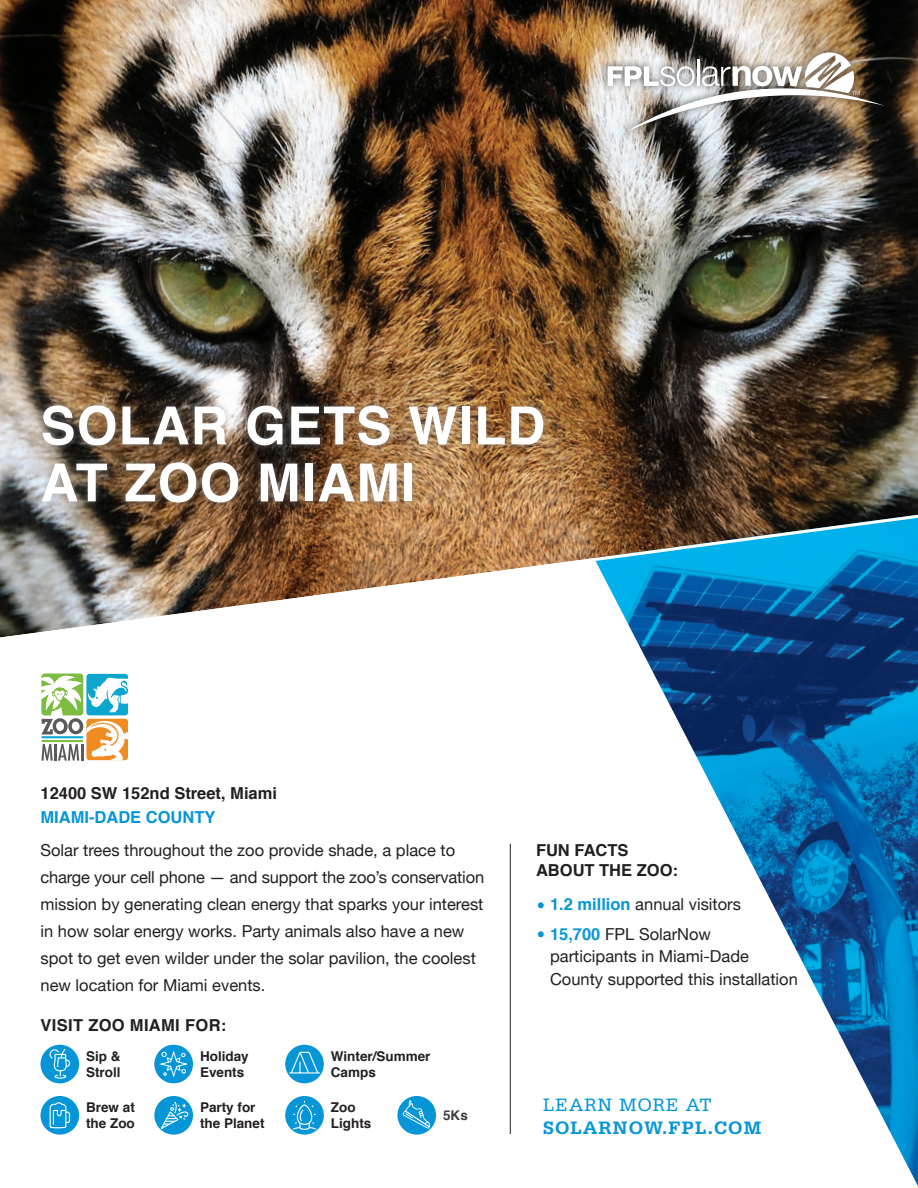
<style>
.page{position:relative;width:918px;height:1188px;background:#fff}
.page>*{position:absolute;margin:0;border:0;box-sizing:border-box;transform-origin:0 0}
.Desc_Playfair_21_21{font:700 52.5px/57px "Helvetica";letter-spacing:.02em;color:#fff}
.Desc_Playfair_21_21-2{font:700 19.05px/22.8px "Serifa BT";letter-spacing:.06em;color:#0696d7}
.t1{font:16.5px/27px "Helvetica Neue";color:#231f20}
.Desc_Playfair_21_21-3{font:700 16.5px/19.8px "Helvetica";color:#231f20}
.Desc_Playfair_21_21-4{font:700 16.5px "Helvetica";letter-spacing:.02em;color:#231f20}
.t2{font:700 16.5px "Helvetica";color:#0696d7}
.t3{font:700 13.5px/16.2px "Helvetica";color:#231f20}
.t4{font:700 13.5px "Helvetica";color:#3e3e3f}
.s1{font-family:"Helvetica";font-weight:700;font-size:27px;color:#0696d7}
.s2{font-family:"Helvetica";font-weight:700;color:#0696d7}
.s3{font-weight:400}
</style>
<div class="page">
<img style="left:639px;top:645px;width:279px;height:541px">
<img style="left:0;top:0;width:918px;height:645px">
<div style="left:599px;top:44px;width:293px;height:95px;background:#231f20;opacity:.6"></div>
<img style="left:608px;top:52px;width:277px;height:80px">
<div style="left:35px;top:399px;width:516px;height:110px;background:#90979a;opacity:.5"></div>
<hr style="left:510px;top:844px;width:1px;height:290px;background:#231f20">
<svg style="left:154px;top:1096px;width:39px;height:39px"></svg>
<div style="left:285px;top:1096px;width:39px;height:39px;background:#0696d7;border-radius:50%"></div>
<div style="left:285px;top:1045px;width:39px;height:38px;background:#0696d7;border-radius:50%"></div>
<svg style="left:290px;top:1051px;width:28px;height:21px"></svg>
<hr style="left:289px;top:1072px;width:31px;height:2px;background:#fff">
<svg style="left:41px;top:673px;width:87px;height:88px"></svg>
<div style="left:154px;top:1045px;width:39px;height:38px;background:#0696d7;border-radius:50%"></div>
<svg style="left:157px;top:1049px;width:30px;height:30px"></svg>
<div style="left:41px;top:1045px;width:38px;height:38px;background:#0696d7;border-radius:50%"></div>
<svg style="left:49px;top:1048px;width:22px;height:31px"></svg>
<div style="left:41px;top:1096px;width:38px;height:39px;background:#0696d7;border-radius:50%"></div>
<svg style="left:49px;top:1102px;width:22px;height:27px"></svg>
<div style="left:397px;top:1096px;width:39px;height:39px;background:#0696d7;border-radius:50%"></div>
<svg style="left:403px;top:1100px;width:27px;height:29px"></svg>
<svg style="left:159px;top:1101px;width:30px;height:30px"></svg>
<svg style="left:292px;top:1100px;width:26px;height:31px"></svg>
<p class="Desc_Playfair_21_21" style="left:40px;top:398px;width:506px">SOLAR GETS WILD<br>AT ZOO MIAMI</p>
<p class="Desc_Playfair_21_21-3" style="left:40px;top:783px;width:238px">12400 SW 152nd Street, Miami</p>
<p class="t2" style="left:40px;top:803px;width:177px">MIAMI-DADE COUNTY</p>
<p class="t1" style="left:40px;top:838px;width:445px">Solar trees throughout the zoo provide shade, a place to charge your cell phone — and support the zoo’s conservation mission by generating clean energy that sparks your interest in how solar energy works. Party animals also have a new spot to get even wilder under the solar pavilion, the coolest new location for Miami events.</p>
<p class="Desc_Playfair_21_21-4" style="left:40px;top:1012px;width:187px">VISIT ZOO MIAMI FOR:</p>
<p class="t3" style="left:86px;top:1048px;width:36px">Sip &amp;<br>Stroll</p>
<p class="t3" style="left:86px;top:1100px;width:50px">Brew at the Zoo</p>
<p class="t4" style="left:443px;top:1105px;width:26px">5Ks</p>
<p class="t3" style="left:331px;top:1048px;width:101px">Winter/Summer<br>Camps</p>
<p class="t3" style="left:200px;top:1048px;width:50px">Holiday<br>Events</p>
<p class="t3" style="left:200px;top:1100px;width:66px">Party for the Planet</p>
<p class="t3" style="left:331px;top:1100px;width:42px">Zoo<br>Lights</p>
<p class="Desc_Playfair_21_21-3" style="left:536px;top:841px;width:144px">FUN FACTS<br>ABOUT THE ZOO:</p>
<p class="t1" style="left:536px;top:892px;width:207px"><span class="s1">•</span> <span class="s2">1.2 million</span> annual visitors</p>
<p class="t1" style="left:550px;top:924px;width:249px;line-height:22.5px;text-indent:-14px"><span class="s1">•</span> <span class="s2">15,700</span> FPL SolarNow participants in Miami-Dade<br>County supported this installation</p>
<p class="Desc_Playfair_21_21-2" style="left:543px;top:1093px;width:220px"><span class="s3">LEARN MORE AT<br></span>SOLARNOW.FPL.COM</p>
</div>
